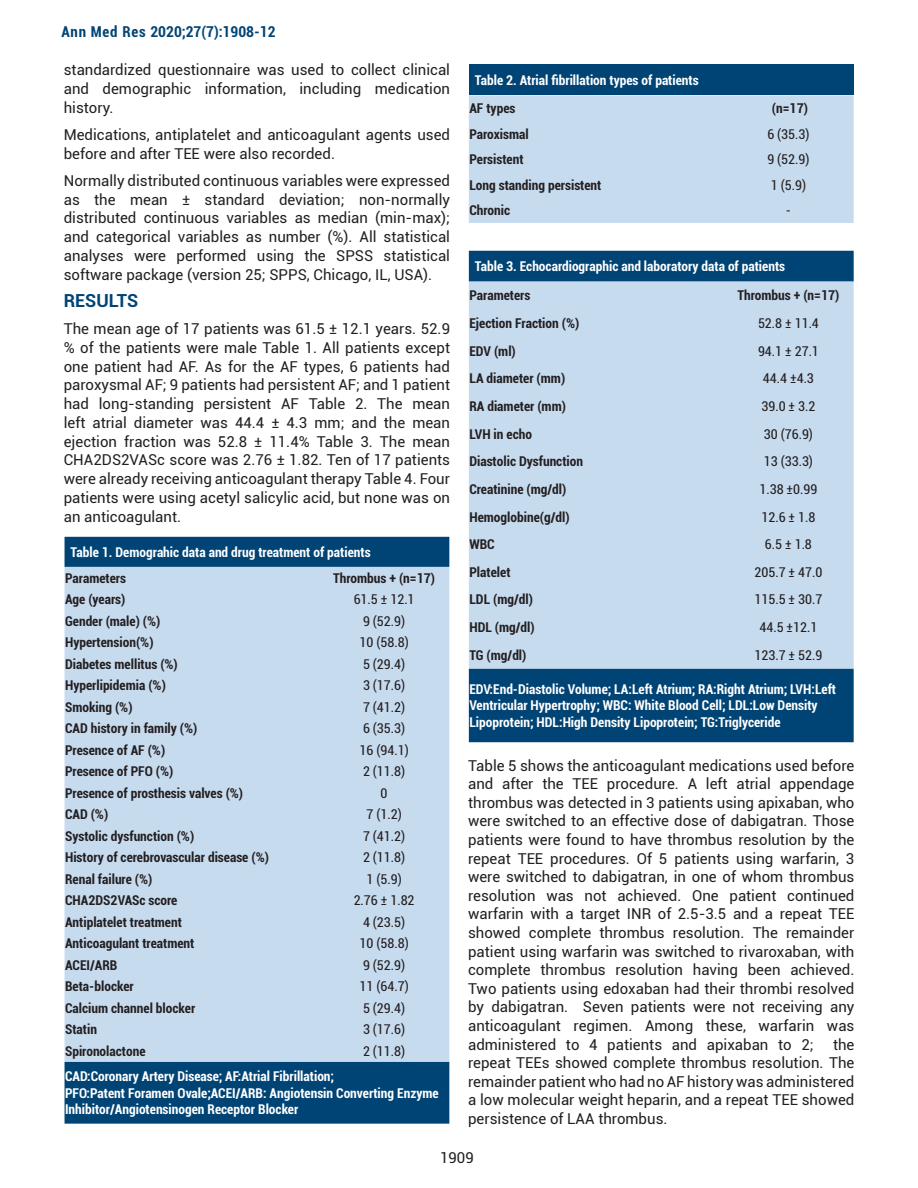
<style>
.page{position:relative;width:918px;height:1188px;background:#fff}
.page>*{position:absolute;margin:0;border:0;box-sizing:border-box;transform-origin:0 0}
.t1{font:700 18px "Roboto";color:#004475}
.t2{font:15px/18.6px "Roboto";color:#231f20;text-align:justify}
.t3{font:700 condensed 15px "Roboto";color:#004475}
.t4{font:700 condensed 13.5px "Roboto";color:#231f20}
.t5{font:700 condensed 13.5px/16.2px "Roboto";color:#fff}
.t6{font:condensed 13.5px "Roboto";color:#231f20}
</style>
<div class="page">
<div style="left:65px;top:537px;width:384px;height:587px;background:#004475"></div>
<div style="left:65px;top:567px;width:384px;height:495px;background:#c7dbef"></div>
<div style="left:469px;top:65px;width:385px;height:30px;background:#004475"></div>
<div style="left:469px;top:95px;width:385px;height:128px;background:#c7dbef"></div>
<div style="left:469px;top:251px;width:385px;height:491px;background:#004475"></div>
<div style="left:469px;top:282px;width:385px;height:387px;background:#c7dbef"></div>
<p class="t3" style="left:61px;top:21px;width:216px">Ann Med Res 2020;27(7):1908-12</p>
<p class="t2" style="left:64px;top:60px;width:388px">standardized questionnaire was used to collect clinical and demographic information, including medication history.</p>
<p class="t2" style="left:64px;top:125px;width:388px">Medications, antiplatelet and anticoagulant agents used before and after TEE were also recorded.</p>
<p class="t2" style="left:64px;top:171px;width:388px">Normally distributed continuous variables were expressed as the mean ± standard deviation; non-normally distributed continuous variables as median (min-max); and categorical variables as number (%). All statistical analyses were performed using the SPSS statistical software package (version 25; SPPS, Chicago, IL, USA).</p>
<p class="t1" style="left:64px;top:288px;width:76px">RESULTS</p>
<p class="t2" style="left:64px;top:319px;width:388px">The mean age of 17 patients was 61.5 ± 12.1 years. 52.9 % of the patients were male Table 1. All patients except one patient had AF. As for the AF types, 6 patients had paroxysmal AF; 9 patients had persistent AF; and 1 patient had long-standing persistent AF Table 2. The mean left atrial diameter was 44.4 ± 4.3 mm; and the mean ejection fraction was 52.8 ± 11.4% Table 3. The mean CHA2DS2VASc score was 2.76 ± 1.82. Ten of 17 patients were already receiving anticoagulant therapy Table 4. Four patients were using acetyl salicylic acid, but none was on an anticoagulant.</p>
<p class="t5" style="left:71px;top:543px;width:302px">Table 1. Demograhic data and drug treatment of patients</p>
<p class="t4" style="left:65px;top:568px;width:63px">Parameters</p>
<p class="t4" style="left:333px;top:568px;width:104px">Thrombus + (n=17)</p>
<p class="t4" style="left:65px;top:590px;width:62px">Age (years)</p>
<p class="t6" style="left:354px;top:590px;width:62px">61.5 ± 12.1</p>
<p class="t4" style="left:65px;top:611px;width:97px">Gender (male) (%)</p>
<p class="t6" style="left:363px;top:612px;width:44px">9 (52.9)</p>
<p class="t4" style="left:65px;top:633px;width:90px">Hypertension(%)</p>
<p class="t6" style="left:360px;top:633px;width:51px">10 (58.8)</p>
<p class="t4" style="left:65px;top:654px;width:114px">Diabetes mellitus (%)</p>
<p class="t6" style="left:363px;top:655px;width:44px">5 (29.4)</p>
<p class="t4" style="left:65px;top:676px;width:102px">Hyperlipidemia (%)</p>
<p class="t6" style="left:363px;top:676px;width:44px">3 (17.6)</p>
<p class="t4" style="left:65px;top:698px;width:69px">Smoking (%)</p>
<p class="t6" style="left:363px;top:698px;width:44px">7 (41.2)</p>
<p class="t4" style="left:65px;top:719px;width:134px">CAD history in family (%)</p>
<p class="t6" style="left:363px;top:719px;width:44px">6 (35.3)</p>
<p class="t4" style="left:65px;top:741px;width:102px">Presence of AF (%)</p>
<p class="t6" style="left:360px;top:741px;width:51px">16 (94.1)</p>
<p class="t4" style="left:65px;top:762px;width:110px">Presence of PFO (%)</p>
<p class="t6" style="left:363px;top:762px;width:44px">2 (11.8)</p>
<p class="t4" style="left:65px;top:784px;width:180px">Presence of prosthesis valves (%)</p>
<p class="t6" style="left:381px;top:784px;width:8px">0</p>
<p class="t4" style="left:65px;top:805px;width:45px">CAD (%)</p>
<p class="t6" style="left:367px;top:805px;width:37px">7 (1.2)</p>
<p class="t4" style="left:65px;top:827px;width:131px">Systolic dysfunction (%)</p>
<p class="t6" style="left:363px;top:827px;width:44px">7 (41.2)</p>
<p class="t4" style="left:65px;top:848px;width:205px">History of cerebrovascular disease (%)</p>
<p class="t6" style="left:363px;top:848px;width:44px">2 (11.8)</p>
<p class="t4" style="left:65px;top:870px;width:89px">Renal failure (%)</p>
<p class="t6" style="left:367px;top:870px;width:37px">1 (5.9)</p>
<p class="t4" style="left:65px;top:891px;width:114px">CHA2DS2VASc score</p>
<p class="t6" style="left:354px;top:891px;width:62px">2.76 ± 1.82</p>
<p class="t4" style="left:65px;top:913px;width:118px">Antiplatelet treatment</p>
<p class="t6" style="left:363px;top:913px;width:44px">4 (23.5)</p>
<p class="t4" style="left:65px;top:934px;width:131px">Anticoagulant treatment</p>
<p class="t6" style="left:360px;top:934px;width:51px">10 (58.8)</p>
<p class="t4" style="left:65px;top:956px;width:54px">ACEI/ARB</p>
<p class="t6" style="left:363px;top:956px;width:44px">9 (52.9)</p>
<p class="t4" style="left:65px;top:977px;width:70px">Beta-blocker</p>
<p class="t6" style="left:360px;top:977px;width:51px">11 (64.7)</p>
<p class="t4" style="left:65px;top:999px;width:132px">Calcium channel blocker</p>
<p class="t6" style="left:363px;top:999px;width:44px">5 (29.4)</p>
<p class="t4" style="left:65px;top:1020px;width:33px">Statin</p>
<p class="t6" style="left:363px;top:1020px;width:44px">3 (17.6)</p>
<p class="t4" style="left:65px;top:1042px;width:82px">Spironolactone</p>
<p class="t6" style="left:363px;top:1042px;width:44px">2 (11.8)</p>
<p class="t5" style="left:65px;top:1068px;width:375px">CAD:Coronary Artery Disease; AF:Atrial Fibrillation;<br>PFO:Patent Foramen Ovale;ACEI/ARB: Angiotensin Converting Enzyme<br>Inhibitor/Angiotensinogen Receptor Blocker</p>
<p class="t5" style="left:475px;top:71px;width:225px">Table 2. Atrial fibrillation types of patients</p>
<p class="t4" style="left:469px;top:99px;width:48px">AF types</p>
<p class="t4" style="left:772px;top:99px;width:38px">(n=17)</p>
<p class="t4" style="left:469px;top:124px;width:61px">Paroxismal</p>
<p class="t6" style="left:767px;top:125px;width:44px">6 (35.3)</p>
<p class="t4" style="left:469px;top:150px;width:56px">Persistent</p>
<p class="t6" style="left:767px;top:150px;width:44px">9 (52.9)</p>
<p class="t4" style="left:469px;top:175px;width:134px">Long standing persistent</p>
<p class="t6" style="left:771px;top:176px;width:37px">1 (5.9)</p>
<p class="t4" style="left:469px;top:201px;width:42px">Chronic</p>
<p class="t6" style="left:786px;top:201px;width:7px">-</p>
<p class="t5" style="left:475px;top:258px;width:312px">Table 3. Echocardiographic and laboratory data of patients</p>
<p class="t4" style="left:469px;top:286px;width:63px">Parameters</p>
<p class="t4" style="left:737px;top:286px;width:104px">Thrombus + (n=17)</p>
<p class="t4" style="left:469px;top:314px;width:111px">Ejection Fraction (%)</p>
<p class="t6" style="left:758px;top:314px;width:62px">52.8 ± 11.4</p>
<p class="t4" style="left:469px;top:341px;width:48px">EDV (ml)</p>
<p class="t6" style="left:758px;top:342px;width:62px">94.1 ± 27.1</p>
<p class="t4" style="left:469px;top:369px;width:97px">LA diameter (mm)</p>
<p class="t6" style="left:763px;top:369px;width:52px">44.4 ±4.3</p>
<p class="t4" style="left:469px;top:397px;width:98px">RA diameter (mm)</p>
<p class="t6" style="left:761px;top:397px;width:55px">39.0 ± 3.2</p>
<p class="t4" style="left:469px;top:424px;width:64px">LVH in echo</p>
<p class="t6" style="left:764px;top:424px;width:51px">30 (76.9)</p>
<p class="t4" style="left:469px;top:452px;width:115px">Diastolic Dysfunction</p>
<p class="t6" style="left:764px;top:452px;width:51px">13 (33.3)</p>
<p class="t4" style="left:469px;top:480px;width:99px">Creatinine (mg/dl)</p>
<p class="t6" style="left:759px;top:480px;width:59px">1.38 ±0.99</p>
<p class="t4" style="left:469px;top:507px;width:102px">Hemoglobine(g/dl)</p>
<p class="t6" style="left:761px;top:507px;width:55px">12.6 ± 1.8</p>
<p class="t4" style="left:469px;top:535px;width:27px">WBC</p>
<p class="t6" style="left:765px;top:535px;width:48px">6.5 ± 1.8</p>
<p class="t4" style="left:469px;top:563px;width:43px">Platelet</p>
<p class="t6" style="left:755px;top:563px;width:69px">205.7 ± 47.0</p>
<p class="t4" style="left:469px;top:590px;width:65px">LDL (mg/dl)</p>
<p class="t6" style="left:755px;top:590px;width:69px">115.5 ± 30.7</p>
<p class="t4" style="left:469px;top:618px;width:67px">HDL (mg/dl)</p>
<p class="t6" style="left:759px;top:618px;width:59px">44.5 ±12.1</p>
<p class="t4" style="left:469px;top:645px;width:59px">TG (mg/dl)</p>
<p class="t6" style="left:755px;top:646px;width:69px">123.7 ± 52.9</p>
<p class="t5" style="left:469px;top:681px;width:368px">EDV:End-Diastolic Volume; LA:Left Atrium; RA:Right Atrium; LVH:Left<br>Ventricular Hypertrophy; WBC: White Blood Cell; LDL:Low Density<br>Lipoprotein; HDL:High Density Lipoprotein; TG:Triglyceride</p>
<p class="t2" style="left:468px;top:755px;width:388px">Table 5 shows the anticoagulant medications used before and after the TEE procedure. A left atrial appendage thrombus was detected in 3 patients using apixaban, who were switched to an effective dose of dabigatran. Those patients were found to have thrombus resolution by the repeat TEE procedures. Of 5 patients using warfarin, 3 were switched to dabigatran, in one of whom thrombus resolution was not achieved. One patient continued warfarin with a target INR of 2.5-3.5 and a repeat TEE showed complete thrombus resolution. The remainder patient using warfarin was switched to rivaroxaban, with complete thrombus resolution having been achieved.<br>Two patients using edoxaban had their thrombi resolved by dabigatran. Seven patients were not receiving any anticoagulant regimen. Among these, warfarin was administered to 4 patients and apixaban to 2;</p>
<p class="t2" style="left:468px;top:1034px;width:388px;text-indent:365px">the repeat TEEs showed complete thrombus resolution. The remainder patient who had no AF history was administered a low molecular weight heparin, and a repeat TEE showed persistence of LAA thrombus.</p>
<p class="t2" style="left:440px;top:1148px;width:35px">1909</p>
</div>
